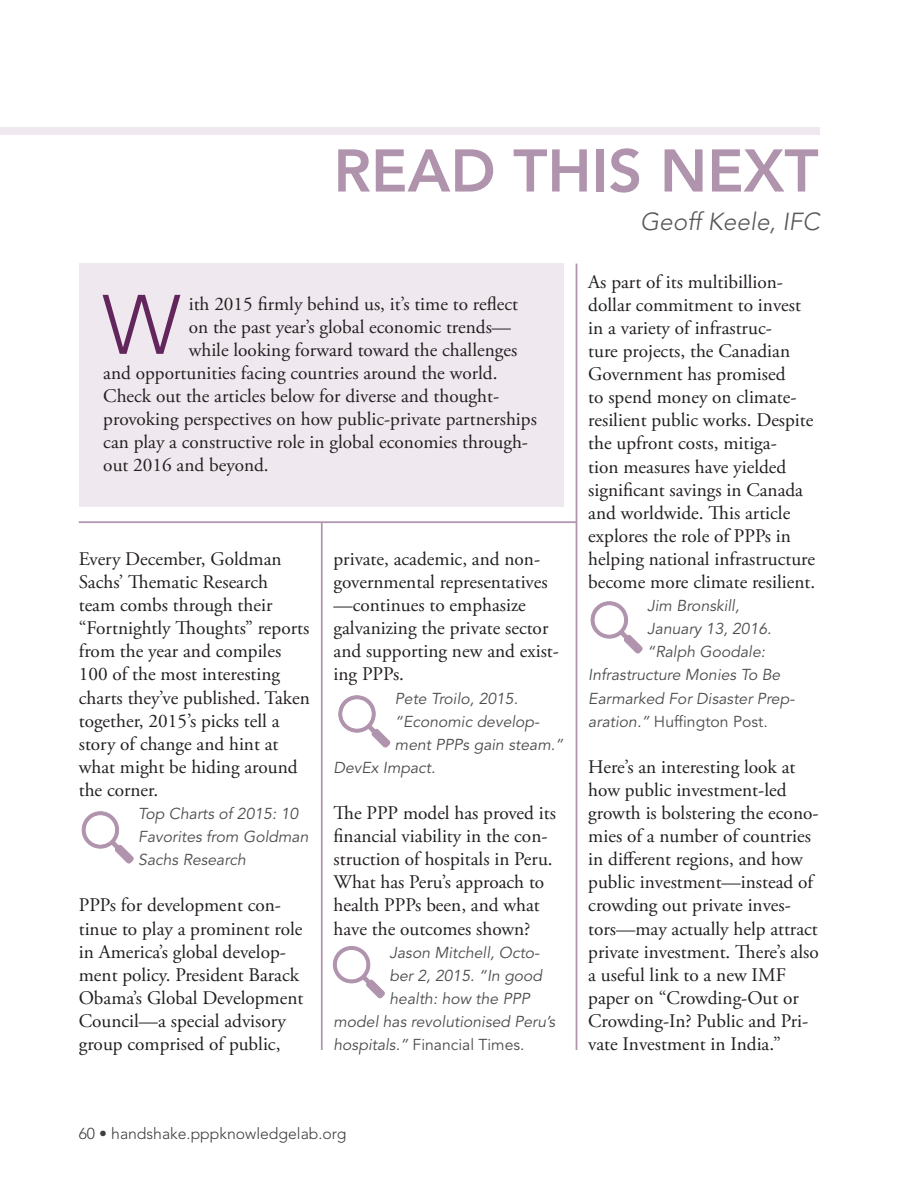
<style>
.page{position:relative;width:914px;height:1197px;background:#fff}
.page>*{position:absolute;margin:0;border:0;box-sizing:border-box;transform-origin:0 0}
.t1{font:300 83.3px "Avenir LT Std";color:#62265c}
.Cover_Article_Head{font:800 59.5px "Avenir LT Std";color:#b093ad}
.Byline{font:italic 300 24.5px "Avenir LT Std";color:#57585a}
.t2{font:19.25px/23.1px "Adobe Garamond Pro";color:#231f20}
.t3{font:italic 15.75px/23.1px "Avenir LT Std";color:#4b4c4d}
.t4{font:15.75px "Avenir LT Std";color:#4b4c4d}
.t5{font:300 15.75px "Avenir LT Std";color:#3e3e3f}
.s1{font-style:italic}
</style>
<div class="page">
<div style="left:80px;top:264px;width:484px;height:243px;background:#efe9ef"></div>
<div style="left:0;top:127px;width:819px;height:7px;background:#efe9ef"></div>
<hr style="left:79px;top:521px;width:497px;height:2px;background:#b093ad">
<hr style="left:321px;top:523px;width:1px;height:527px;background:#b093ad">
<hr style="left:575px;top:264px;width:2px;height:786px;background:#b093ad">
<svg style="left:590px;top:601px;width:53px;height:53px"></svg>
<svg style="left:81px;top:811px;width:53px;height:53px"></svg>
<svg style="left:338px;top:695px;width:53px;height:53px"></svg>
<svg style="left:332px;top:946px;width:53px;height:53px"></svg>
<p class="Cover_Article_Head" style="left:333px;top:136px;width:486px">READ THIS NEXT</p>
<p class="Byline" style="left:640px;top:207px;width:181px">Geoff Keele, IFC</p>
<p class="t1" style="left:102px;top:276px;width:80px">W</p>
<p class="t2" style="left:189px;top:293px;width:331px">ith 2015 firmly behind us, it’s time to reflect</p>
<p class="t2" style="left:189px;top:316px;width:324px">on the past year’s global economic trends—</p>
<p class="t2" style="left:189px;top:339px;width:330px">while looking forward toward the challenges</p>
<p class="t2" style="left:103px;top:362px;width:396px">and opportunities facing countries around the world.</p>
<p class="t2" style="left:103px;top:385px;width:397px">Check out the articles below for diverse and thought-</p>
<p class="t2" style="left:103px;top:408px;width:435px">provoking perspectives on how public-private partnerships</p>
<p class="t2" style="left:103px;top:431px;width:426px">can play a constructive role in global economies through-</p>
<p class="t2" style="left:103px;top:454px;width:167px">out 2016 and beyond.</p>
<p class="t2" style="left:79px;top:548px;width:232px">Every December, Goldman<br>Sachs’ Thematic Research<br>team combs through their “Fortnightly Thoughts” reports from the year and compiles<br>100 of the most interesting charts they’ve published. Taken together, 2015’s picks tell a story of change and hint at what might be hiding around the corner.</p>
<p class="t3" style="left:138px;top:802px;width:172px">Top Charts of 2015: 10<br>Favorites from Goldman<br>Sachs Research</p>
<p class="t2" style="left:79px;top:894px;width:226px">PPPs for development con&shy;tinue to play a prominent role in America’s global develop&shy;ment policy. President Barack<br>Obama’s Global Development<br>Council—a special advisory group comprised of public,</p>
<p class="t2" style="left:333px;top:548px;width:227px">private, academic, and non&shy;governmental representatives —continues to emphasize galvanizing the private sector and supporting new and exist&shy;ing PPPs.</p>
<p class="t3" style="left:395px;top:687px;width:125px">Pete Troilo, 2015.</p>
<p class="t3" style="left:395px;top:710px;width:146px">“Economic develop-</p>
<p class="t3" style="left:395px;top:733px;width:170px">ment PPPs gain steam.”</p>
<p class="t3" style="left:333px;top:756px;width:103px">DevEx Impact.</p>
<p class="t2" style="left:333px;top:802px;width:224px">The PPP model has proved its financial viability in the con&shy;struction of hospitals in Peru.<br>What has Peru’s approach to health PPPs been, and what have the outcomes shown?</p>
<p class="t3" style="left:389px;top:941px;width:151px">Jason Mitchell, Octo-</p>
<p class="t3" style="left:389px;top:964px;width:154px">ber 2, 2015. “In good</p>
<p class="t3" style="left:389px;top:987px;width:142px">health: how the PPP</p>
<p class="t3" style="left:333px;top:1010px;width:223px">model has revolutionised Peru’s</p>
<p class="t4" style="left:333px;top:1036px;width:192px"><span class="s1">hospitals.”</span> Financial Times.</p>
<p class="t2" style="left:588px;top:271px;width:228px">As part of its multibillion&shy;dollar commitment to invest in a variety of infrastruc-<br>ture projects, the Canadian<br>Government has promised<br>to spend money on climate&shy;resilient public works. Despite the upfront costs, mitiga-<br>tion measures have yielded significant savings in Canada and worldwide. This article explores the role of PPPs in helping national infrastructure become more climate resilient.</p>
<p class="t3" style="left:647px;top:595px;width:94px">Jim Bronskill,</p>
<p class="t3" style="left:647px;top:618px;width:126px">January 13, 2016.</p>
<p class="t3" style="left:647px;top:641px;width:119px">“Ralph Goodale:</p>
<p class="t3" style="left:588px;top:664px;width:193px">Infrastructure Monies To Be</p>
<p class="t3" style="left:588px;top:687px;width:208px">Earmarked For Disaster Prep-</p>
<p class="t4" style="left:588px;top:712px;width:181px"><span class="s1">aration.”</span> Huffington Post.</p>
<p class="t2" style="left:588px;top:756px;width:232px">Here’s an interesting look at how public investment-led growth is bolstering the econo&shy;mies of a number of countries in different regions, and how public investment—instead of crowding out private inves&shy;tors—may actually help attract private investment. There’s also a useful link to a new IMF paper on “Crowding-Out or<br>Crowding-In? Public and Pri&shy;vate Investment in India.”</p>
<p class="t5" style="left:79px;top:1124px;width:269px">60 • handshake.pppknowledgelab.org</p>
</div>
